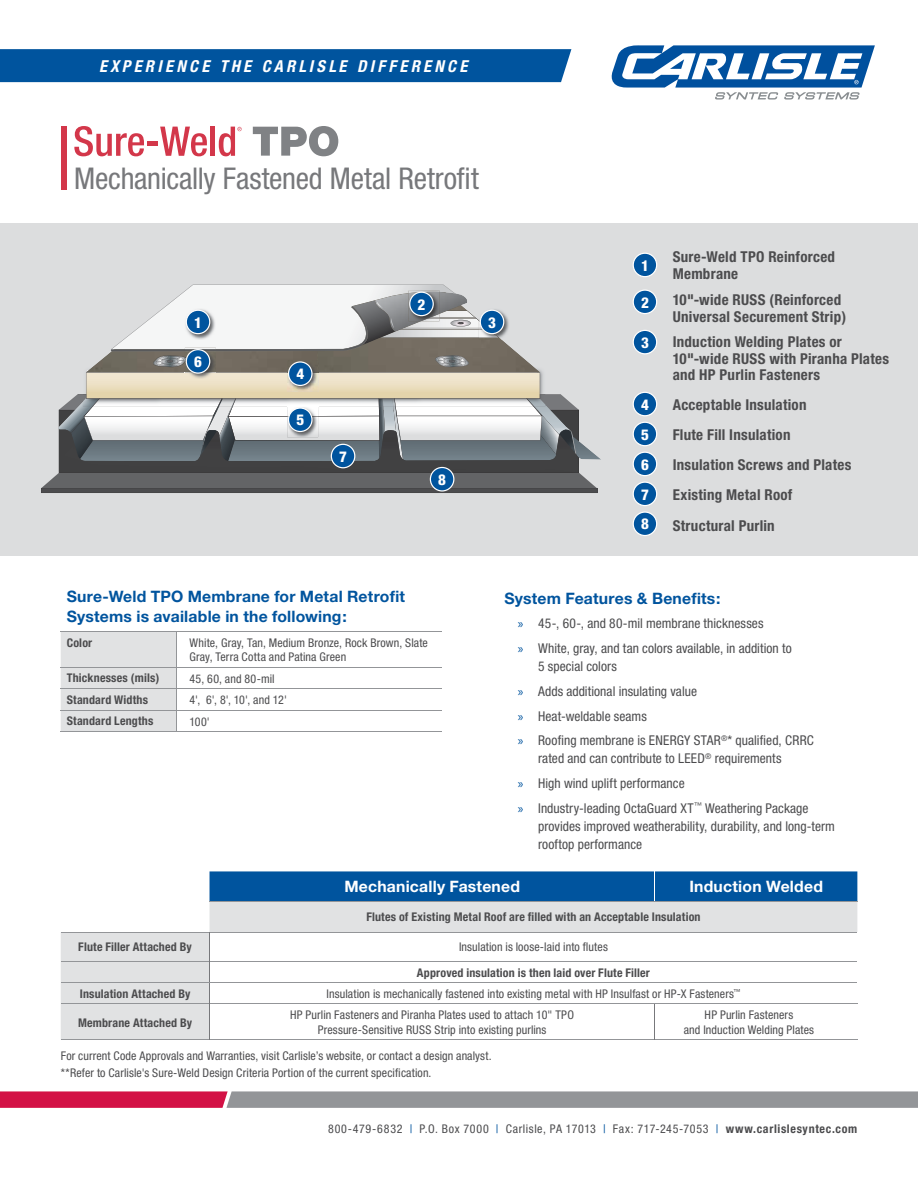
<style>
.page{position:relative;width:918px;height:1188px;background:#fff}
.page>*{position:absolute;margin:0;border:0;box-sizing:border-box;transform-origin:0 0}
.t1{font:condensed 30px "Helvetica Neue";letter-spacing:-.005em;color:#77787b}
.t2{font:italic 700 condensed 16.5px "Helvetica Neue";letter-spacing:.2em;color:#fff}
.t3{font:700 15.75px/19.5px "Helvetica Neue";letter-spacing:.01em;color:#00549e}
.t4{font:700 15.75px "Helvetica Neue";letter-spacing:.015em;color:#fff}
.t5{font:700 condensed 15px/16.5px "Helvetica Neue";letter-spacing:.015em;color:#4c4c4e}
.t6{font:800 condensed 15px/30px "Helvetica Neue";color:#fff}
.t7{font:condensed 13.5px/24.8px "Helvetica Neue";letter-spacing:.005em;color:#4c4c4e}
.t8{font:condensed 12px/14.4px "Helvetica Neue";letter-spacing:.01em;color:#4c4c4e}
.t9{font:700 condensed 12px "Helvetica Neue";letter-spacing:.015em;color:#4c4c4e}
.t10{font:condensed 12px "Helvetica Neue";letter-spacing:.05em;color:#4c4c4e}
.s1{font-family:"Myriad Pro";font-stretch:normal;color:#00549e}
.s2{color:#00549e}
.s3{font-weight:700}
</style>
<div class="page">
<div style="left:0;top:223px;width:918px;height:333px;background:#dcddde"></div>
<svg style="left:633px;top:253px;width:24px;height:24px"></svg>
<svg style="left:633px;top:290px;width:24px;height:24px"></svg>
<svg style="left:633px;top:330px;width:24px;height:24px"></svg>
<svg style="left:633px;top:392px;width:24px;height:24px"></svg>
<svg style="left:633px;top:422px;width:24px;height:24px"></svg>
<svg style="left:633px;top:452px;width:24px;height:24px"></svg>
<svg style="left:633px;top:482px;width:24px;height:54px"></svg>
<svg style="left:41px;top:285px;width:560px;height:208px"></svg>
<hr style="left:61px;top:631px;width:381px;height:1px;background:#939598">
<hr style="left:61px;top:667px;width:381px;height:1px;background:#939598">
<hr style="left:61px;top:688px;width:381px;height:1px;background:#939598">
<hr style="left:61px;top:710px;width:381px;height:1px;background:#939598">
<div style="left:61px;top:632px;width:116px;height:99px;background:#e1e2e3"></div>
<hr style="left:61px;top:731px;width:381px;height:1px;background:#939598">
<div style="left:210px;top:871px;width:647px;height:30px;background:#00549e"></div>
<svg style="left:61px;top:901px;width:796px;height:138px"></svg>
<hr style="left:654px;top:871px;width:1px;height:30px;background:#fff">
<hr style="left:210px;top:901px;width:445px;height:1px;background:#939598">
<hr style="left:210px;top:932px;width:647px;height:1px;background:#939598">
<hr style="left:210px;top:961px;width:647px;height:1px;background:#939598">
<hr style="left:210px;top:982px;width:647px;height:1px;background:#939598">
<hr style="left:210px;top:1004px;width:445px;height:1px;background:#939598">
<hr style="left:210px;top:1039px;width:445px;height:1px;background:#939598">
<hr style="left:61px;top:932px;width:149px;height:1px;background:#939598">
<hr style="left:61px;top:961px;width:149px;height:1px;background:#939598">
<hr style="left:61px;top:982px;width:149px;height:1px;background:#939598">
<hr style="left:61px;top:1004px;width:149px;height:1px;background:#939598">
<hr style="left:61px;top:1039px;width:149px;height:1px;background:#939598">
<svg style="left:209px;top:932px;width:1px;height:72px"></svg>
<hr style="left:209px;top:1004px;width:1px;height:35px;background:#77787b">
<hr style="left:655px;top:901px;width:202px;height:1px;background:#939598">
<hr style="left:655px;top:1004px;width:202px;height:1px;background:#939598">
<hr style="left:655px;top:1039px;width:202px;height:1px;background:#939598">
<hr style="left:654px;top:1004px;width:1px;height:35px;background:#77787b">
<div style="left:0;top:49px;width:571px;height:33px;background:#00549e"></div>
<svg style="left:612px;top:45px;width:263px;height:55px"></svg>
<svg style="left:253px;top:126px;width:85px;height:30px"></svg>
<svg style="left:74px;top:126px;width:70px;height:30px"></svg>
<hr style="left:147px;top:142px;width:11px;height:4px;background:#d3374a">
<svg style="left:160px;top:127px;width:47px;height:29px"></svg>
<hr style="left:211px;top:127px;width:4px;height:29px;background:#d3374a">
<svg style="left:219px;top:127px;width:23px;height:29px"></svg>
<div style="left:61px;top:126px;width:6px;height:64px;background:#d3374a"></div>
<svg style="left:0;top:1091px;width:918px;height:17px;background:#a67988"></svg>
<h2 class="t2" style="left:99px;top:60px;width:370px">EXPERIENCE THE CARLISLE DIFFERENCE</h2>
<h1 class="t1" style="left:74px;top:167px;width:406px">Mechanically Fastened Metal Retrofit</h1>
<p class="t6" style="left:194px;top:309px;width:9px">1</p>
<p class="t6" style="left:194px;top:348px;width:9px">6</p>
<p class="t6" style="left:296px;top:360px;width:9px">4</p>
<p class="t6" style="left:296px;top:406px;width:9px">5</p>
<p class="t6" style="left:339px;top:443px;width:9px">7</p>
<p class="t6" style="left:418px;top:291px;width:9px">2</p>
<p class="t6" style="left:488px;top:309px;width:9px">3</p>
<p class="t6" style="left:438px;top:466px;width:9px">8</p>
<p class="t6" style="left:641px;top:252px;width:9px">1</p>
<p class="t6" style="left:641px;top:288px;width:9px">2</p>
<p class="t6" style="left:641px;top:329px;width:9px">3</p>
<p class="t6" style="left:641px;top:391px;width:9px">4</p>
<p class="t6" style="left:641px;top:421px;width:9px">5<br>6</p>
<p class="t6" style="left:641px;top:480px;width:9px">7<br>8</p>
<p class="t5" style="left:673px;top:250px;width:164px">Sure-Weld TPO Reinforced<br>Membrane</p>
<p class="t5" style="left:673px;top:293px;width:175px">10"-wide RUSS (Reinforced<br>Universal Securement Strip)</p>
<p class="t5" style="left:673px;top:335px;width:218px">Induction Welding Plates or<br>10"-wide RUSS with Piranha Plates and HP Purlin Fasteners</p>
<p class="t5" style="left:673px;top:391px;width:180px;line-height:30.3px">Acceptable Insulation<br>Flute Fill Insulation<br>Insulation Screws and Plates<br>Existing Metal Roof<br>Structural Purlin</p>
<h3 class="t3" style="left:67px;top:588px;width:340px">Sure-Weld TPO Membrane for Metal Retrofit<br>Systems is available in the following:</h3>
<p class="t9" style="left:67px;top:638px;width:27px">Color</p>
<p class="t8" style="left:190px;top:636px;width:240px">White, Gray, Tan, Medium Bronze, Rock Brown, Slate<br>Gray, Terra Cotta and Patina Green</p>
<p class="t9" style="left:67px;top:674px;width:94px">Thicknesses (mils)</p>
<p class="t8" style="left:190px;top:672px;width:87px">45, 60, and 80-mil</p>
<p class="t9" style="left:67px;top:695px;width:83px">Standard Widths</p>
<p class="t8" style="left:190px;top:694px;width:99px">4', 6', 8', 10', and 12'</p>
<p class="t9" style="left:67px;top:717px;width:88px">Standard Lengths</p>
<p class="t8" style="left:190px;top:715px;width:22px">100'</p>
<h3 class="t3" style="left:504px;top:590px;width:218px">System Features &amp; Benefits:</h3>
<p class="t7" style="left:518px;top:612px;width:275px"><span class="s1">»</span> 45-, 60-, and 80-mil membrane thicknesses<br><span class="s1">»</span> White, gray, and tan colors available, in addition to</p>
<p class="t7" style="left:518px;top:655px;width:298px;text-indent:20px">5 special colors<br><span class="s1">»</span> Adds additional insulating value<br><span class="s1">»</span> Heat-weldable seams<br><span class="s1">»</span> Roofing membrane is ENERGY STAR<sup>®</sup>* qualified, CRRC</p>
<p class="t7" style="left:518px;top:747px;width:292px;text-indent:20px">rated and can contribute to LEED<sup>®</sup> requirements<br><span class="s1">»</span> High wind uplift performance<br><span class="s1">»</span> Industry-leading OctaGuard XT<sup>™</sup> Weathering Package</p>
<p class="t7" style="left:538px;top:818px;width:298px;line-height:18px">provides improved weatherability, durability, and long-term rooftop performance</p>
<h3 class="t4" style="left:344px;top:881px;width:177px">Mechanically Fastened</h3>
<h3 class="t4" style="left:689px;top:881px;width:135px">Induction Welded</h3>
<p class="t9" style="left:366px;top:913px;width:336px">Flutes of Existing Metal Roof are filled with an Acceptable Insulation</p>
<p class="t9" style="left:78px;top:943px;width:115px">Flute Filler Attached By</p>
<p class="t8" style="left:459px;top:941px;width:150px">Insulation is loose-laid into flutes</p>
<p class="t9" style="left:417px;top:968px;width:234px">Approved insulation is then laid over Flute Filler</p>
<p class="t9" style="left:80px;top:989px;width:112px">Insulation Attached By</p>
<p class="t8" style="left:327px;top:988px;width:415px">Insulation is mechanically fastened into existing metal with HP Insulfast or HP-X Fasteners<sup>™</sup></p>
<p class="t9" style="left:78px;top:1018px;width:116px">Membrane Attached By</p>
<p class="t8" style="left:290px;top:1009px;width:285px;text-align:center">HP Purlin Fasteners and Piranha Plates used to attach 10" TPO<br>Pressure-Sensitive RUSS Strip into existing purlins</p>
<p class="t8" style="left:684px;top:1009px;width:132px;text-align:center">HP Purlin Fasteners<br>and Induction Welding Plates</p>
<p class="t8" style="left:61px;top:1049px;width:432px;line-height:17px">For current Code Approvals and Warranties, visit Carlisle’s website, or contact a design analyst. **Refer to Carlisle's Sure-Weld Design Criteria Portion of the current specification.</p>
<p class="t10" style="left:328px;top:1125px;width:531px">800-479-6832 <span class="s2">|</span> P.O. Box 7000 <span class="s2">|</span> Carlisle, PA 17013 <span class="s2">|</span> Fax: 717-245-7053 <span class="s2">|</span> <span class="s3">www.carlislesyntec.com</span></p>
</div>
